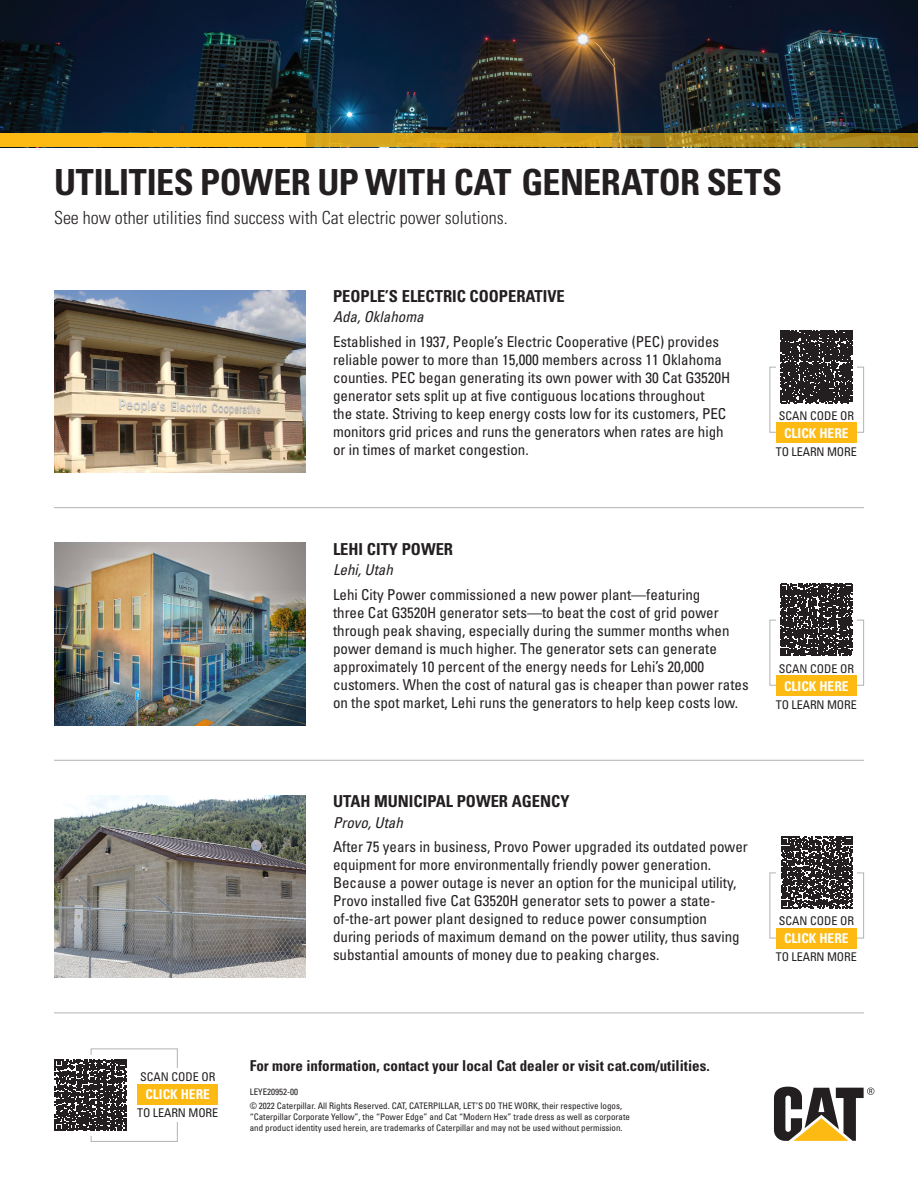
<style>
.page{position:relative;width:918px;height:1188px;background:#fff}
.page>*{position:absolute;margin:0;border:0;box-sizing:border-box;transform-origin:0 0}
.t1{font:700 condensed 36px "Univers LT Std";letter-spacing:-.01em;color:#231f20}
.t2{font:300 condensed 18px "Univers LT Std";color:#231f20}
.t3{font:700 condensed 16.5px "Univers LT Std";color:#231f20}
.t4{font:condensed 15px/18px "Univers LT Std";color:#231f20}
.t5{font:700 condensed 15px "Univers LT Std";color:#231f20}
.t6{font:italic condensed 15px "Univers LT Std";color:#231f20}
.t7{font:700 condensed 13.5px "Univers LT Std";color:#fff}
.t8{font:condensed 12px "Univers LT Std";letter-spacing:-.005em;color:#231f20}
.t9{font:condensed 9px/10.8px "Univers LT Std";color:#231f20}
</style>
<div class="page">
<div style="left:770px;top:367px;width:94px;height:66px;border:1px solid #b2b3b7"></div>
<hr style="left:54px;top:1012px;width:810px;height:1px;background:#b2b3b7">
<img style="left:0;top:0;width:918px;height:134px">
<div style="left:0;top:134px;width:306px;height:13px;background:#fcba13"></div>
<svg style="left:612px;top:134px;width:306px;height:13px;background:#ae8a1f"></svg>
<div style="left:306px;top:134px;width:306px;height:13px;background:#d9a51b"></div>
<img style="left:54px;top:290px;width:252px;height:182px">
<img style="left:54px;top:795px;width:252px;height:183px">
<img style="left:54px;top:543px;width:252px;height:182px">
<hr style="left:54px;top:507px;width:810px;height:1px;background:#b2b3b7">
<hr style="left:54px;top:760px;width:810px;height:1px;background:#b2b3b7">
<div style="left:776px;top:326px;width:81px;height:81px;background:#fff"></div>
<svg style="left:780px;top:330px;width:73px;height:73px;background:#393536"></svg>
<div style="left:776px;top:423px;width:81px;height:20px;background:#fcba13"></div>
<div style="left:770px;top:620px;width:94px;height:66px;border:1px solid #b2b3b7"></div>
<div style="left:776px;top:676px;width:81px;height:20px;background:#fcba13"></div>
<div style="left:770px;top:873px;width:94px;height:65px;border:1px solid #b2b3b7"></div>
<div style="left:776px;top:928px;width:81px;height:21px;background:#fcba13"></div>
<svg style="left:774px;top:1087px;width:100px;height:54px"></svg>
<div style="left:776px;top:579px;width:81px;height:81px;background:#fff"></div>
<svg style="left:780px;top:584px;width:72px;height:72px;background:#423f40"></svg>
<div style="left:776px;top:832px;width:81px;height:81px;background:#fff"></div>
<svg style="left:781px;top:837px;width:72px;height:71px"></svg>
<div style="left:91px;top:1048px;width:87px;height:94px;border:1px solid #b2b3b7"></div>
<div style="left:50px;top:1055px;width:81px;height:81px;background:#fff"></div>
<svg style="left:55px;top:1059px;width:72px;height:72px"></svg>
<div style="left:173px;top:1068px;width:9px;height:54px;background:#fff"></div>
<div style="left:137px;top:1085px;width:81px;height:20px;background:#fcba13"></div>
<p class="t1" style="left:54px;top:160px;width:730px">UTILITIES POWER UP WITH CAT GENERATOR SETS</p>
<p class="t2" style="left:54px;top:207px;width:455px">See how other utilities find success with Cat electric power solutions.</p>
<p class="t3" style="left:333px;top:286px;width:233px">PEOPLE’S ELECTRIC COOPERATIVE</p>
<p class="t6" style="left:333px;top:308px;width:92px">Ada, Oklahoma</p>
<p class="t4" style="left:333px;top:333px;width:399px">Established in 1937, People’s Electric Cooperative (PEC) provides reliable power to more than 15,000 members across 11 Oklahoma counties. PEC began generating its own power with 30 Cat G3520H generator sets split up at five contiguous locations throughout<br>the state. Striving to keep energy costs low for its customers, PEC monitors grid prices and runs the generators when rates are high or in times of market congestion.</p>
<p class="t8" style="left:779px;top:408px;width:77px">SCAN CODE OR</p>
<p class="t7" style="left:784px;top:425px;width:66px">CLICK HERE</p>
<p class="t8" style="left:776px;top:444px;width:83px">TO LEARN MORE</p>
<p class="t3" style="left:333px;top:539px;width:122px">LEHI CITY POWER</p>
<p class="t6" style="left:333px;top:560px;width:61px">Lehi, Utah</p>
<p class="t4" style="left:333px;top:585px;width:417px">Lehi City Power commissioned a new power plant—featuring<br>three Cat G3520H generator sets—to beat the cost of grid power through peak shaving, especially during the summer months when power demand is much higher. The generator sets can generate approximately 10 percent of the energy needs for Lehi’s 20,000 customers. When the cost of natural gas is cheaper than power rates on the spot market, Lehi runs the generators to help keep costs low.</p>
<p class="t8" style="left:779px;top:661px;width:77px">SCAN CODE OR</p>
<p class="t7" style="left:784px;top:678px;width:66px">CLICK HERE</p>
<p class="t8" style="left:776px;top:697px;width:83px">TO LEARN MORE</p>
<p class="t3" style="left:333px;top:791px;width:238px">UTAH MUNICIPAL POWER AGENCY</p>
<p class="t6" style="left:333px;top:813px;width:71px">Provo, Utah</p>
<p class="t4" style="left:333px;top:838px;width:416px">After 75 years in business, Provo Power upgraded its outdated power equipment for more environmentally friendly power generation.<br>Because a power outage is never an option for the municipal utility, Provo installed five Cat G3520H generator sets to power a state&shy;of-the-art power plant designed to reduce power consumption during periods of maximum demand on the power utility, thus saving substantial amounts of money due to peaking charges.</p>
<p class="t8" style="left:779px;top:914px;width:77px">SCAN CODE OR</p>
<p class="t7" style="left:784px;top:930px;width:66px">CLICK HERE</p>
<p class="t8" style="left:776px;top:950px;width:83px">TO LEARN MORE</p>
<p class="t8" style="left:140px;top:1070px;width:77px">SCAN CODE OR</p>
<p class="t7" style="left:145px;top:1086px;width:66px">CLICK HERE</p>
<p class="t8" style="left:137px;top:1106px;width:83px">TO LEARN MORE</p>
<p class="t5" style="left:250px;top:1056px;width:461px">For more information, contact your local Cat dealer or visit cat.com/utilities.</p>
<p class="t9" style="left:250px;top:1086px;width:50px">LEYE20952-00</p>
<p class="t9" style="left:250px;top:1100px;width:382px">© 2022 Caterpillar. All Rights Reserved. CAT, CATERPILLAR, LET’S DO THE WORK, their respective logos, “Caterpillar Corporate Yellow”, the “Power Edge” and Cat “Modern Hex” trade dress as well as corporate and product identity used herein, are trademarks of Caterpillar and may not be used without permission.</p>
</div>
